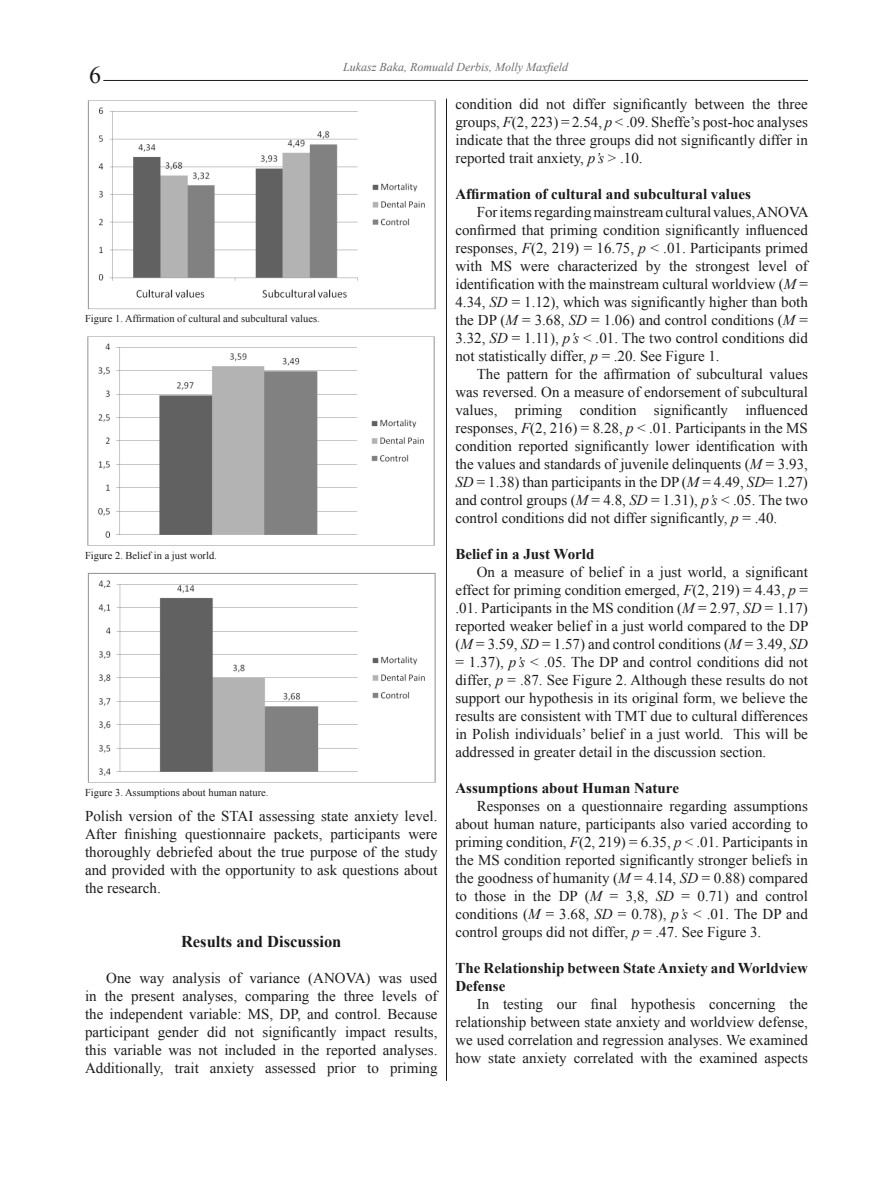
<style>
.page{position:relative;width:893px;height:1178px;background:#fff}
.page>*{position:absolute;margin:0;border:0;box-sizing:border-box;transform-origin:0 0}
.t1{font:24px "Times New Roman";color:#1b1b1e}
.t2{font:700 16.5px "Times New Roman";color:#1b1b1e}
.t3{font:15px/18px "Times New Roman";color:#1b1b1e;text-align:justify}
.t4{font:700 15px/18px "Times New Roman";color:#1b1b1e}
.t5{font:italic 12px "Times New Roman";color:#6a696d}
.t6{font:10.5px "Times New Roman";color:#1b1b1e}
.s1{font-style:italic}
</style>
<div class="page">
<hr style="left:103px;top:80px;width:705px;height:1px;background:#1b1b1e">
<hr style="left:446px;top:99px;width:1px;height:982px;background:#1b1b1e">
<img style="left:87px;top:100px;width:349px;height:210px">
<img style="left:87px;top:336px;width:348px;height:210px">
<img style="left:87px;top:572px;width:349px;height:211px">
<h1 class="t1" style="left:89px;top:58px;width:13px">6</h1>
<p class="t5" style="left:343px;top:58px;width:226px">Lukasz Baka, Romuald Derbis, Molly Maxfield</p>
<p class="t6" style="left:85px;top:312px;width:236px">Figure 1. Affirmation of cultural and subcultural values.</p>
<p class="t6" style="left:85px;top:548px;width:133px">Figure 2. Belief in a just world.</p>
<p class="t6" style="left:85px;top:786px;width:185px">Figure 3. Assumptions about human nature.</p>
<p class="t3" style="left:85px;top:806px;width:354px">Polish version of the STAI assessing state anxiety level.<br>After finishing questionnaire packets, participants were thoroughly debriefed about the true purpose of the study and provided with the opportunity to ask questions about the research.</p>
<p class="t2" style="left:181px;top:930px;width:162px">Results and Discussion</p>
<p class="t3" style="left:85px;top:968px;width:354px;text-indent:21px">One way analysis of variance (ANOVA) was used in the present analyses, comparing the three levels of the independent variable: MS, DP, and control. Because participant gender did not significantly impact results, this variable was not included in the reported analyses.<br>Additionally, trait anxiety assessed prior to priming</p>
<p class="t3" style="left:455px;top:94px;width:354px">condition did not differ significantly between the three groups, <span class="s1">F</span>(2, 223) = 2.54, <span class="s1">p</span> &lt; .09. Sheffe’s post-hoc analyses indicate that the three groups did not significantly differ in reported trait anxiety, <span class="s1">p’s</span> &gt; .10.</p>
<p class="t4" style="left:455px;top:184px;width:297px">Affirmation of cultural and subcultural values</p>
<p class="t3" style="left:455px;top:202px;width:355px;text-indent:21px">For items regarding mainstream cultural values, ANOVA confirmed that priming condition significantly influenced responses, <span class="s1">F</span>(2, 219) = 16.75, <span class="s1">p</span> &lt; .01. Participants primed with MS were characterized by the strongest level of identification with the mainstream cultural worldview (<span class="s1">M</span> = 4.34, <span class="s1">SD</span> = 1.12), which was significantly higher than both the DP (<span class="s1">M</span> = 3.68, <span class="s1">SD</span> = 1.06) and control conditions (<span class="s1">M</span> = 3.32, <span class="s1">SD</span> = 1.11), <span class="s1">p’s</span> &lt; .01. The two control conditions did not statistically differ, <span class="s1">p</span> = .20. See Figure 1.</p>
<p class="t3" style="left:455px;top:364px;width:354px;text-indent:21px">The pattern for the affirmation of subcultural values was reversed. On a measure of endorsement of subcultural values, priming condition significantly influenced responses, <span class="s1">F</span>(2, 216) = 8.28, <span class="s1">p</span> &lt; .01. Participants in the MS condition reported significantly lower identification with the values and standards of juvenile delinquents (<span class="s1">M</span> = 3.93, <span class="s1">SD</span> = 1.38) than participants in the DP (<span class="s1">M</span> = 4.49, <span class="s1">SD</span>= 1.27) and control groups (<span class="s1">M</span> = 4.8, <span class="s1">SD</span> = 1.31), <span class="s1">p’s</span> &lt; .05. The two control conditions did not differ significantly, <span class="s1">p</span> = .40.</p>
<p class="t4" style="left:455px;top:544px;width:140px">Belief in a Just World</p>
<p class="t3" style="left:455px;top:562px;width:354px;text-indent:21px">On a measure of belief in a just world, a significant effect for priming condition emerged, <span class="s1">F</span>(2, 219) = 4.43, <span class="s1">p</span> = .01. Participants in the MS condition (<span class="s1">M</span> = 2.97, <span class="s1">SD</span> = 1.17) reported weaker belief in a just world compared to the DP (<span class="s1">M</span> = 3.59, <span class="s1">SD</span> = 1.57) and control conditions (<span class="s1">M</span> = 3.49, <span class="s1">SD </span>= 1.37), <span class="s1">p’s</span> &lt; .05. The DP and control conditions did not differ, <span class="s1">p</span> = .87. See Figure 2. Although these results do not support our hypothesis in its original form, we believe the results are consistent with TMT due to cultural differences in Polish individuals’ belief in a just world. This will be addressed in greater detail in the discussion section.</p>
<p class="t4" style="left:455px;top:778px;width:225px">Assumptions about Human Nature</p>
<p class="t3" style="left:455px;top:796px;width:354px;text-indent:21px">Responses on a questionnaire regarding assumptions about human nature, participants also varied according to priming condition, <span class="s1">F</span>(2, 219) = 6.35, <span class="s1">p</span> &lt; .01. Participants in the MS condition reported significantly stronger beliefs in the goodness of humanity (<span class="s1">M</span> = 4.14, <span class="s1">SD</span> = 0.88) compared to those in the DP (<span class="s1">M</span> = 3,8, <span class="s1">SD</span> = 0.71) and control conditions (<span class="s1">M</span> = 3.68, <span class="s1">SD</span> = 0.78), <span class="s1">p’s</span> &lt; .01. The DP and control groups did not differ, <span class="s1">p</span> = .47. See Figure 3.</p>
<p class="t4" style="left:455px;top:958px;width:354px">The Relationship between State Anxiety and Worldview<br>Defense</p>
<p class="t3" style="left:455px;top:994px;width:354px;text-indent:21px">In testing our final hypothesis concerning the relationship between state anxiety and worldview defense, we used correlation and regression analyses. We examined how state anxiety correlated with the examined aspects</p>
</div>
